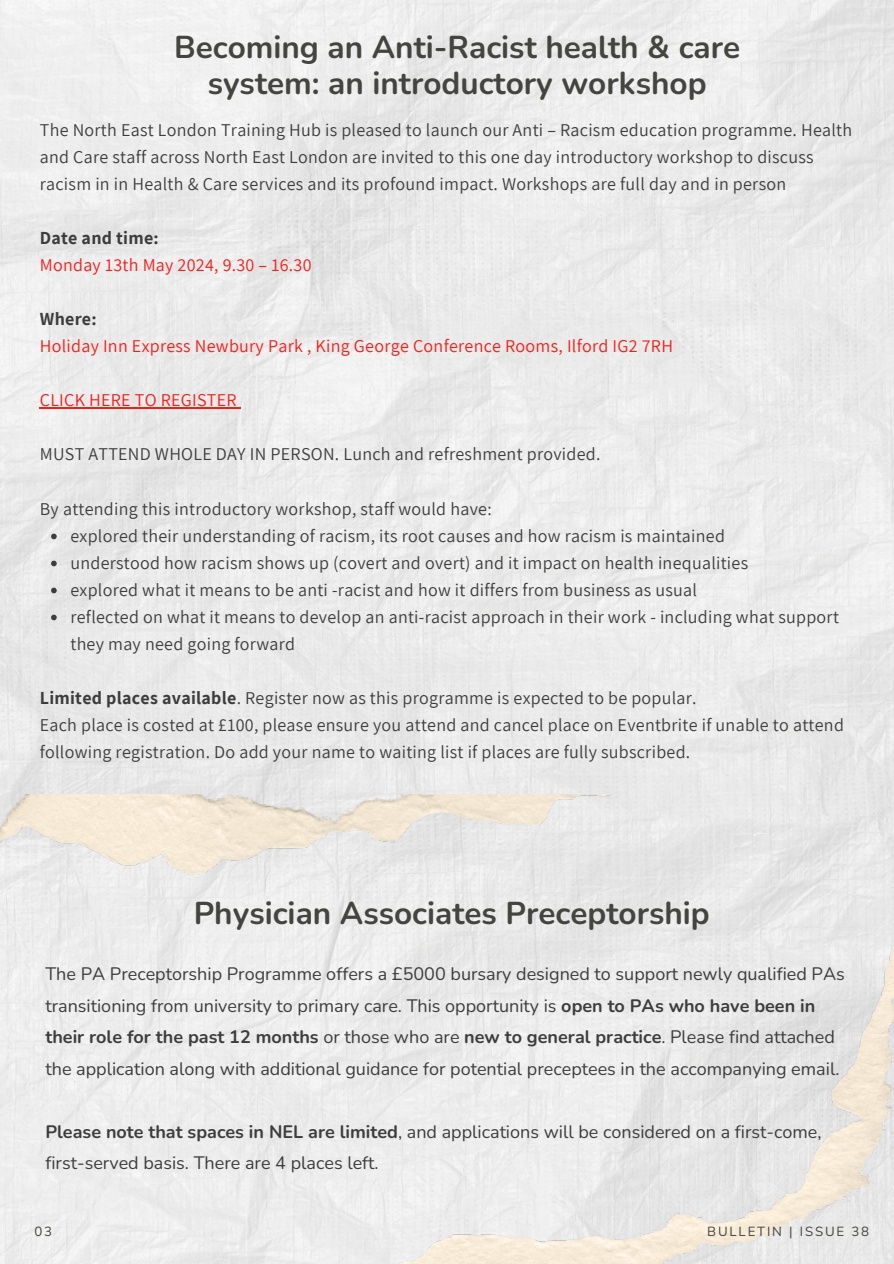
<style>
.page{position:relative;width:894px;height:1264px;background:#fff}
.page>*{position:absolute;margin:0;border:0;box-sizing:border-box;transform-origin:0 0}
.t1{font:700 31.5px/36px "Nunito";color:#444440;text-align:center}
.t2{font:18px/27px "Assistant";letter-spacing:.015em;color:#3d3d3d}
.t3{font:18px/31.5px "Nunito";color:#3d3d3d}
.t4{font:18px "Assistant";letter-spacing:.015em;color:#fa1b15}
.t5{font:700 18px "Assistant";letter-spacing:.015em;color:#3d3d3d}
.t6{font:13.2px "Nunito";letter-spacing:.14em;color:#444440}
.s1{font-weight:700}
</style>
<div class="page">
<img style="left:0;top:0;width:893px;height:794px">
<img style="left:0;top:794px;width:893px;height:469px">
<hr style="left:40px;top:407px;width:197px;height:2px;background:#fa1b15">
<svg style="left:51px;top:533px;width:6px;height:6px"></svg>
<svg style="left:51px;top:560px;width:6px;height:6px"></svg>
<svg style="left:51px;top:587px;width:6px;height:6px"></svg>
<svg style="left:51px;top:614px;width:6px;height:6px"></svg>
<h1 class="t1" style="left:174px;top:30px;width:567px">Becoming an Anti-Racist health &amp; care system: an introductory workshop</h1>
<p class="t2" style="left:40px;top:116px;width:813px">The North East London Training Hub is pleased to launch our Anti – Racism education programme. Health and Care staff across North East London are invited to this one day introductory workshop to discuss racism in in Health &amp; Care services and its profound impact. Workshops are full day and in person</p>
<p class="t5" style="left:40px;top:226px;width:120px">Date and time:</p>
<p class="t4" style="left:40px;top:253px;width:273px">Monday 13th May 2024, 9.30 – 16.30</p>
<p class="t5" style="left:40px;top:307px;width:58px">Where:</p>
<p class="t4" style="left:40px;top:334px;width:634px">Holiday Inn Express Newbury Park , King George Conference Rooms, Ilford IG2 7RH</p>
<p class="t4" style="left:40px;top:388px;width:198px">CLICK HERE TO REGISTER</p>
<p class="t2" style="left:40px;top:440px;width:562px">MUST ATTEND WHOLE DAY IN PERSON. Lunch and refreshment provided.</p>
<p class="t2" style="left:70px;top:494px;width:769px;text-indent:-31px">By attending this introductory workshop, staff would have:<br>explored their understanding of racism, its root causes and how racism is maintained<br>understood how racism shows up (covert and overt) and it impact on health inequalities<br>explored what it means to be anti -racist and how it differs from business as usual<br>reflected on what it means to develop an anti-racist approach in their work - including what support they may need going forward</p>
<p class="t2" style="left:40px;top:683px;width:805px"><span class="s1">Limited places available</span>. Register now as this programme is expected to be popular.<br>Each place is costed at £100, please ensure you attend and cancel place on Eventbrite if unable to attend following registration. Do add your name to waiting list if places are fully subscribed.</p>
<h1 class="t1" style="left:194px;top:895px;width:517px">Physician Associates Preceptorship</h1>
<p class="t3" style="left:45px;top:958px;width:800px">The PA Preceptorship Programme offers a £5000 bursary designed to support newly qualified PAs transitioning from university to primary care. This opportunity is <span class="s1">open to PAs who have been in their role for the past 12 months</span> or those who are <span class="s1">new to general practice</span>. Please find attached the application along with additional guidance for potential preceptees in the accompanying email.</p>
<p class="t3" style="left:45px;top:1116px;width:777px"><span class="s1">Please note that spaces in NEL are limited</span>, and applications will be considered on a first-come, first-served basis. There are 4 places left.</p>
<p class="t6" style="left:34px;top:1222px;width:19px">03</p>
<p class="t6" style="left:707px;top:1222px;width:163px">BULLETIN | ISSUE 38</p>
</div>
